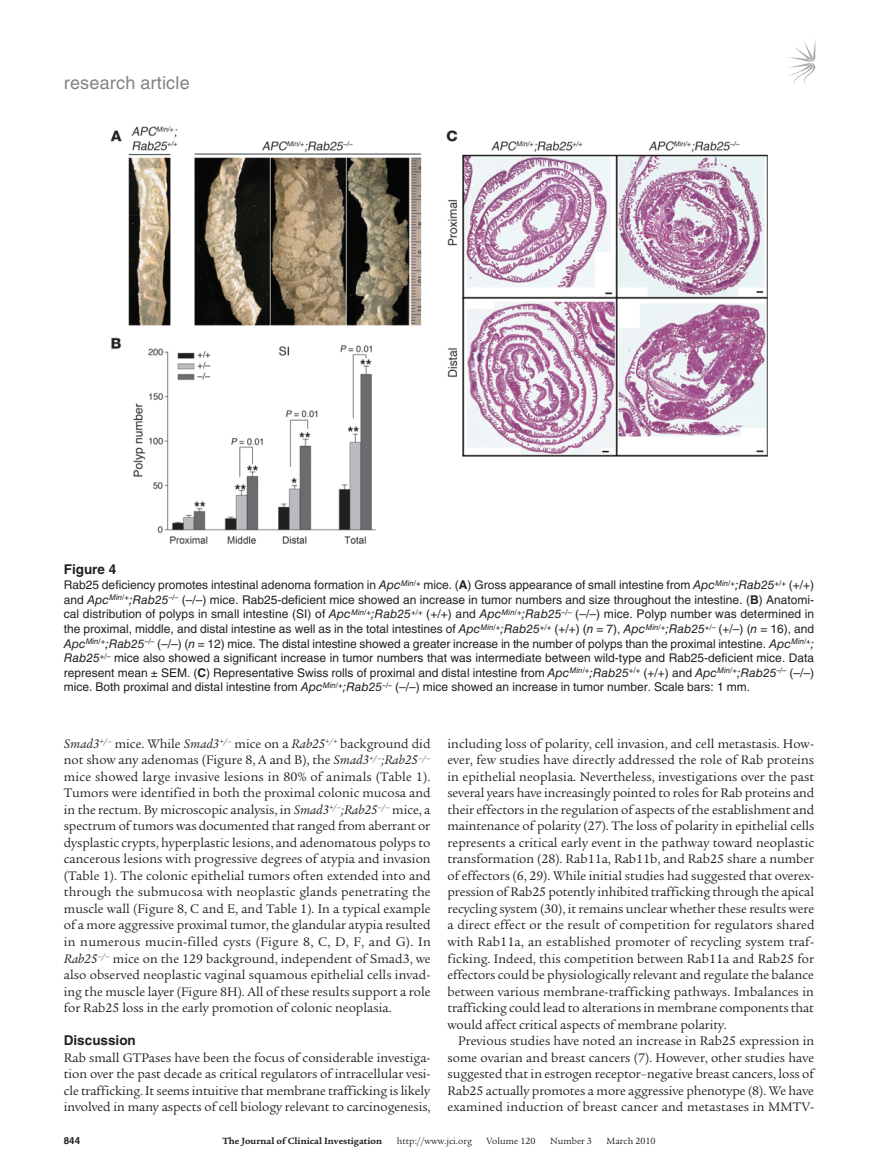
<style>
.page{position:relative;width:878px;height:1174px;background:#fff}
.page>*{position:absolute;margin:0;border:0;box-sizing:border-box;transform-origin:0 0}
.t1{font:18px "Helvetica LT Std";letter-spacing:.01em;color:#808285}
.t2{font:13.5px/16.5px "Legacy Serif Std";letter-spacing:-.005em;color:#231f20;text-align:justify}
.t3{font:700 13.5px "Helvetica LT Std";color:#231f20}
.t4{font:12px/14.7px "Helvetica LT Std";color:#231f20;text-align:justify}
.t5{font:9.75px "Legacy Serif Std";color:#231f20}
.t6{font:700 9.75px "Legacy Serif Std";color:#231f20}
.t7{font:700 9.75px "Helvetica LT Std";color:#231f20}
.s1{font-style:italic}
.s2{font-weight:700}
</style>
<div class="page">
<svg style="left:789px;top:41px;width:26px;height:44px"></svg>
<img style="left:110px;top:126px;width:658px;height:418px">
<h1 class="t1" style="left:64px;top:72px;width:127px">research article</h1>
<p class="t3" style="left:64px;top:561px;width:54px">Figure 4</p>
<p class="t4" style="left:64px;top:577px;width:752px">Rab25 deficiency promotes intestinal adenoma formation in <span class="s1">Apc</span><sup>Min/+</sup> mice. (<span class="s2">A</span>) Gross appearance of small intestine from <span class="s1">Apc</span><sup>Min/+</sup><span class="s1">;Rab25</span><sup>+/+</sup> (+/+) and <span class="s1">Apc</span><sup>Min/+</sup><span class="s1">;Rab25</span><sup>–/–</sup> (–/–) mice. Rab25-deficient mice showed an increase in tumor numbers and size throughout the intestine. (<span class="s2">B</span>) Anatomi&shy;cal distribution of polyps in small intestine (SI) of <span class="s1">Apc</span><sup>Min/+</sup><span class="s1">;Rab25</span><sup>+/+</sup> (+/+) and <span class="s1">Apc</span><sup>Min/+</sup><span class="s1">;Rab25</span><sup>–/–</sup> (–/–) mice. Polyp number was determined in the proximal, middle, and distal intestine as well as in the total intestines of <span class="s1">Apc</span><sup>Min/+</sup><span class="s1">;Rab25</span><sup>+/+</sup> (+/+) (<span class="s1">n</span> = 7), <span class="s1">Apc</span><sup>Min/+</sup><span class="s1">;Rab25</span><sup>+/–</sup> (+/–) (<span class="s1">n</span> = 16), and <span class="s1">Apc</span><sup>Min/+</sup><span class="s1">;Rab25</span><sup>–/–</sup> (–/–) (<span class="s1">n</span> = 12) mice. The distal intestine showed a greater increase in the number of polyps than the proximal intestine. <span class="s1">Apc</span><sup>Min/+</sup><span class="s1">; Rab25</span><sup>+/–</sup> mice also showed a significant increase in tumor numbers that was intermediate between wild-type and Rab25-deficient mice. Data represent mean ± SEM. (<span class="s2">C</span>) Representative Swiss rolls of proximal and distal intestine from <span class="s1">Apc</span><sup>Min/+</sup><span class="s1">;Rab25</span><sup>+/+</sup> (+/+) and <span class="s1">Apc</span><sup>Min/+</sup><span class="s1">;Rab25</span><sup>–/–</sup> (–/–) mice. Both proximal and distal intestine from <span class="s1">Apc</span><sup>Min/+</sup><span class="s1">;Rab25</span><sup>–/–</sup> (–/–) mice showed an increase in tumor number. Scale bars: 1 mm.</p>
<p class="t2" style="left:64px;top:735px;width:368px"><span class="s1">Smad3</span><sup>+/–</sup> mice. While <span class="s1">Smad3</span><sup>+/–</sup> mice on a <span class="s1">Rab25</span><sup>+/+</sup> background did not show any adenomas (Figure 8, A and B), the <span class="s1">Smad3</span><sup>+/–</sup><span class="s1">;Rab25</span><sup>–/– </sup>mice showed large invasive lesions in 80% of animals (Table 1).<br>Tumors were identified in both the proximal colonic mucosa and in the rectum. By microscopic analysis, in <span class="s1">Smad3</span><sup>+/–</sup><span class="s1">;Rab25</span><sup>–/–</sup> mice, a spectrum of tumors was documented that ranged from aberrant or dysplastic crypts, hyperplastic lesions, and adenomatous polyps to cancerous lesions with progressive degrees of atypia and invasion (Table 1). The colonic epithelial tumors often extended into and through the submucosa with neoplastic glands penetrating the muscle wall (Figure 8, C and E, and Table 1). In a typical example of a more aggressive proximal tumor, the glandular atypia resulted in numerous mucin-filled cysts (Figure 8, C, D, F, and G). In <span class="s1">Rab25</span><sup>–/–</sup> mice on the 129 background, independent of Smad3, we also observed neoplastic vaginal squamous epithelial cells invad&shy;ing the muscle layer (Figure 8H). All of these results support a role for Rab25 loss in the early promotion of colonic neoplasia.</p>
<p class="t3" style="left:64px;top:1032px;width:74px">Discussion</p>
<p class="t2" style="left:64px;top:1049px;width:368px">Rab small GTPases have been the focus of considerable investiga&shy;tion over the past decade as critical regulators of intracellular vesi&shy;cle trafficking. It seems intuitive that membrane trafficking is likely involved in many aspects of cell biology relevant to carcinogenesis,</p>
<p class="t2" style="left:447px;top:735px;width:368px">including loss of polarity, cell invasion, and cell metastasis. How&shy;ever, few studies have directly addressed the role of Rab proteins in epithelial neoplasia. Nevertheless, investigations over the past several years have increasingly pointed to roles for Rab proteins and their effectors in the regulation of aspects of the establishment and maintenance of polarity (27). The loss of polarity in epithelial cells represents a critical early event in the pathway toward neoplastic transformation (28). Rab11a, Rab11b, and Rab25 share a number of effectors (6, 29). While initial studies had suggested that overex&shy;pression of Rab25 potently inhibited trafficking through the apical recycling system (30), it remains unclear whether these results were a direct effect or the result of competition for regulators shared with Rab11a, an established promoter of recycling system traf&shy;ficking. Indeed, this competition between Rab11a and Rab25 for effectors could be physiologically relevant and regulate the balance between various membrane-trafficking pathways. Imbalances in trafficking could lead to alterations in membrane components that would affect critical aspects of membrane polarity.</p>
<p class="t2" style="left:447px;top:1032px;width:368px;text-indent:11px">Previous studies have noted an increase in Rab25 expression in some ovarian and breast cancers (7). However, other studies have suggested that in estrogen receptor–negative breast cancers, loss of Rab25 actually promotes a more aggressive phenotype (8). We have examined induction of breast cancer and metastases in MMTV-</p>
<p class="t7" style="left:64px;top:1134px;width:18px">844</p>
<p class="t6" style="left:222px;top:1135px;width:161px">The Journal of Clinical Investigation</p>
<p class="t5" style="left:396px;top:1135px;width:77px">http://www.jci.org</p>
<p class="t5" style="left:486px;top:1135px;width:50px">Volume 120</p>
<p class="t5" style="left:550px;top:1135px;width:43px">Number 3</p>
<p class="t5" style="left:606px;top:1135px;width:51px">March 2010</p>
</div>
